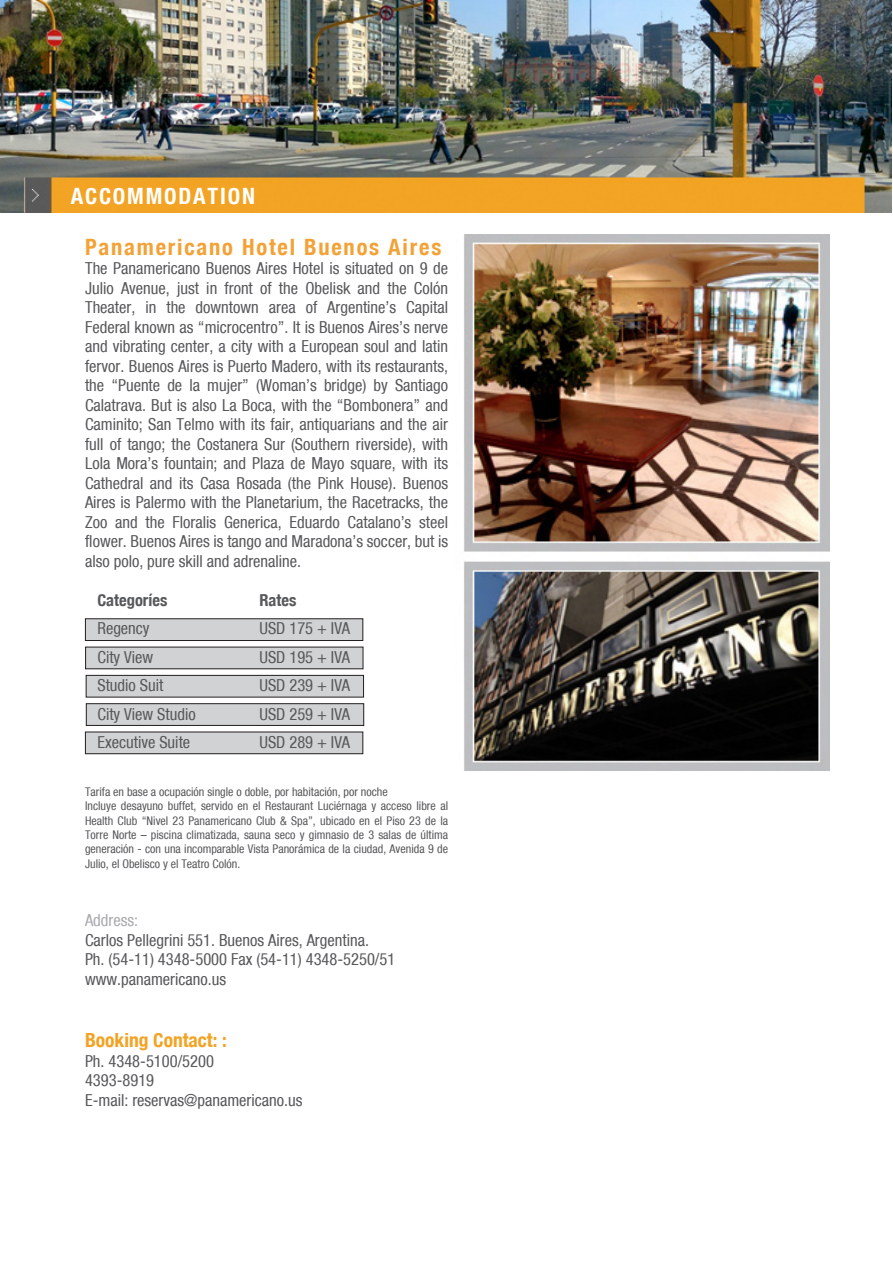
<style>
.page{position:relative;width:893px;height:1263px;background:#fff}
.page>*{position:absolute;margin:0;border:0;box-sizing:border-box;transform-origin:0 0}
.t1{font:700 condensed 22.5px "Helvetica Neue";letter-spacing:.08em;color:#f2a237}
.t2{font:700 condensed 22.5px "Helvetica Neue";letter-spacing:.08em;color:#fff}
.t3{font:700 condensed 19.5px "Helvetica Neue";color:#f2a324}
.t4{font:condensed 16.5px/19.5px "Helvetica Neue";color:#57585a;text-align:justify}
.t5{font:700 condensed 16.5px "Helvetica Neue";color:#57585a}
.t6{font:condensed 16.5px "Helvetica Neue";color:#a8a9ad}
.t7{font:condensed 12px/14.4px "Helvetica Neue";color:#57585a;text-align:justify}
</style>
<div class="page">
<img style="left:0;top:0;width:892px;height:213px">
<img style="left:464px;top:235px;width:365px;height:535px">
<div style="left:85px;top:619px;width:278px;height:21px;background:#d1d2d4"></div>
<div style="left:85px;top:618px;width:278px;height:23px;border:1px solid #231f20"></div>
<div style="left:86px;top:647px;width:277px;height:22px;background:#d1d2d4"></div>
<div style="left:85px;top:647px;width:278px;height:22px;border:1px solid #231f20"></div>
<div style="left:86px;top:675px;width:278px;height:22px;background:#d1d2d4"></div>
<div style="left:86px;top:675px;width:278px;height:22px;border:1px solid #231f20"></div>
<div style="left:86px;top:704px;width:278px;height:21px;background:#d1d2d4"></div>
<div style="left:86px;top:703px;width:278px;height:23px;border:1px solid #231f20"></div>
<div style="left:85px;top:732px;width:278px;height:22px;background:#d1d2d4"></div>
<div style="left:85px;top:732px;width:278px;height:22px;border:1px solid #231f20"></div>
<p class="t2" style="left:71px;top:182px;width:186px">ACCOMMODATION</p>
<p class="t1" style="left:85px;top:233px;width:358px">Panamericano Hotel Buenos Aires</p>
<p class="t4" style="left:85px;top:259px;width:365px">The Panamericano Buenos Aires Hotel is situated on 9 de Julio Avenue, just in front of the Obelisk and the Colón Theater, in the downtown area of Argentine’s Capital Federal known as “microcentro”. It is Buenos Aires’s nerve and vibrating center, a city with a European soul and latin fervor. Buenos Aires is Puerto Madero, with its restaurants, the “Puente de la mujer” (Woman’s bridge) by Santiago Calatrava. But is also La Boca, with the “Bombonera” and Caminito; San Telmo with its fair, antiquarians and the air full of tango; the Costanera Sur (Southern riverside), with Lola Mora’s fountain; and Plaza de Mayo square, with its Cathedral and its Casa Rosada (the Pink House). Buenos Aires is Palermo with the Planetarium, the Racetracks, the Zoo and the Floralis Generica, Eduardo Catalano’s steel flower. Buenos Aires is tango and Maradona’s soccer, but is also polo, pure skill and adrenaline.</p>
<p class="t5" style="left:97px;top:590px;width:71px">Categoríes</p>
<p class="t5" style="left:259px;top:590px;width:38px">Rates</p>
<p class="t4" style="left:97px;top:619px;width:54px">Regency</p>
<p class="t4" style="left:259px;top:619px;width:92px">USD 175 + IVA</p>
<p class="t4" style="left:97px;top:647px;width:57px">City View</p>
<p class="t4" style="left:259px;top:647px;width:92px">USD 195 + IVA</p>
<p class="t4" style="left:97px;top:676px;width:67px">Studio Suit</p>
<p class="t4" style="left:259px;top:676px;width:92px">USD 239 + IVA</p>
<p class="t4" style="left:97px;top:704px;width:100px">City View Studio</p>
<p class="t4" style="left:259px;top:704px;width:92px">USD 259 + IVA</p>
<p class="t4" style="left:97px;top:733px;width:94px">Executive Suite</p>
<p class="t4" style="left:259px;top:733px;width:92px">USD 289 + IVA</p>
<p class="t7" style="left:85px;top:784px;width:304px">Tarifa en base a ocupación single o doble, por habitación, por noche</p>
<p class="t7" style="left:85px;top:799px;width:365px">Incluye desayuno buffet, servido en el Restaurant Luciérnaga y acceso libre al Health Club “Nivel 23 Panamericano Club &amp; Spa”, ubicado en el Piso 23 de la Torre Norte – piscina climatizada, sauna seco y gimnasio de 3 salas de última generación - con una incomparable Vista Panorámica de la ciudad, Avenida 9 de Julio, el Obelisco y el Teatro Colón.</p>
<p class="t6" style="left:85px;top:911px;width:55px">Address:</p>
<p class="t4" style="left:85px;top:930px;width:285px">Carlos Pellegrini 551. Buenos Aires, Argentina.</p>
<p class="t4" style="left:85px;top:950px;width:312px">Ph. (54-11) 4348-5000 Fax (54-11) 4348-5250/51</p>
<p class="t4" style="left:85px;top:969px;width:143px">www.panamericano.us</p>
<p class="t3" style="left:85px;top:1028px;width:143px">Booking Contact: :</p>
<p class="t4" style="left:85px;top:1051px;width:130px">Ph. 4348-5100/5200</p>
<p class="t4" style="left:85px;top:1071px;width:71px">4393-8919</p>
<p class="t4" style="left:85px;top:1090px;width:219px">E-mail: reservas@panamericano.us</p>
</div>
